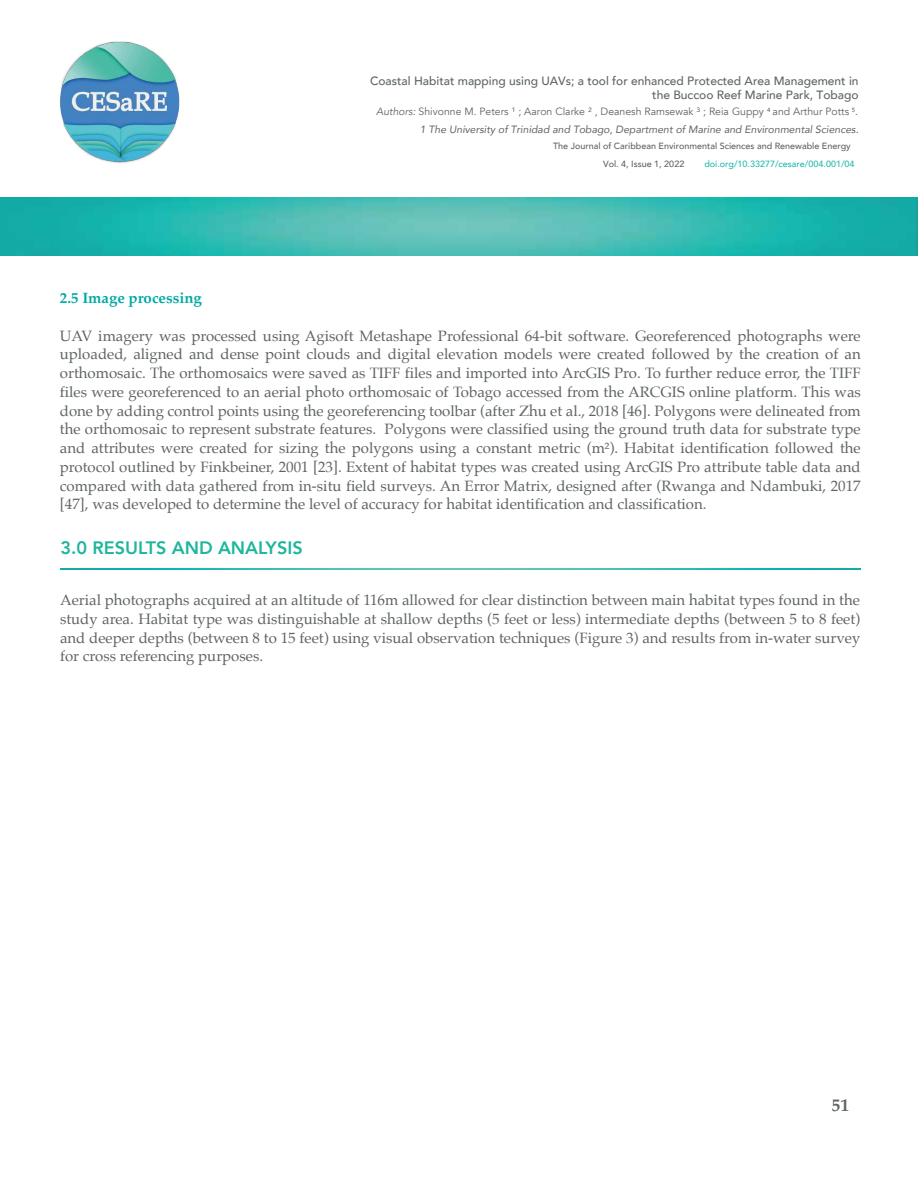
<style>
.page{position:relative;width:918px;height:1188px;background:#fff}
.page>*{position:absolute;margin:0;border:0;box-sizing:border-box;transform-origin:0 0}
.t1{font:800 18px "Avenir";color:#20b69e}
.t2{font:700 17.55px "Palatino";color:#5d6463}
.t3{font:700 17.55px "Palatino";color:#5e6463}
.t4{font:15px/18.8px "Palatino";color:#5e6463;text-align:justify}
.t5{font:700 15px "Palatino";color:#00a8a4}
.t6{font:500 12px/14.4px "Avenir";color:#5e6564;text-align:right}
.t7{font:10.5px "Avenir";color:#5e6463}
.t8{font:italic 10.5px "Avenir";color:#5e6463}
.t9{font:500 9px "Avenir";color:#5e6463}
.t10{font:500 9px "Avenir";color:#28bcb1}
.t11{font:500 9px "Avenir";color:#23b9af}
.t12{font:500 9px "Avenir";color:#5d6363}
.t13{font:500 9px "Avenir";color:#5e6565}
.t14{font:500 6px "Avenir";color:#5e6463}
.s1{font-style:italic;color:#5e6564}
</style>
<div class="page">
<img style="left:240px;top:198px;width:677px;height:57px">
<img style="left:60px;top:568px;width:800px;height:2px">
<img style="left:0;top:41px;width:240px;height:215px">
<p class="t6" style="left:370px;top:73px;width:490px">Coastal Habitat mapping using UAVs; a tool for enhanced Protected Area Management in the Buccoo Reef Marine Park, Tobago</p>
<p class="t7" style="left:376px;top:105px;width:483px"><span class="s1">Authors:</span> Shivonne M. Peters ¹ ; Aaron Clarke ² , Deanesh Ramsewak ³ ; Reia Guppy and Arthur Potts .</p>
<p class="t14" style="left:767px;top:105px;width:5px">4</p>
<p class="t14" style="left:852px;top:105px;width:5px">5</p>
<p class="t8" style="left:420px;top:122px;width:440px">1 The University of Trinidad and Tobago, Department of Marine and Environmental Sciences.</p>
<p class="t9" style="left:553px;top:138px;width:299px">The Journal of Caribbean Environmental Sciences and Renewable Energy</p>
<p class="t13" style="left:612px;top:153px;width:78px">Vol 5, Issue 1 2022</p>
<p class="t10" style="left:708px;top:153px;width:152px">doi.org/10.33277/cesare/005.001/04</p>
<p class="t12" style="left:603px;top:156px;width:83px">Vol. 4, Issue 1, 2022</p>
<p class="t11" style="left:704px;top:156px;width:152px">doi.org/10.33277/cesare/004.001/04</p>
<p class="t5" style="left:60px;top:285px;width:144px">2.5 Image processing</p>
<p class="t4" style="left:60px;top:326px;width:802px">UAV imagery was processed using Agisoft Metashape Professional 64-bit software. Georeferenced photographs were uploaded, aligned and dense point clouds and digital elevation models were created followed by the creation of an orthomosaic. The orthomosaics were saved as TIFF files and imported into ArcGIS Pro. To further reduce error, the TIFF files were georeferenced to an aerial photo orthomosaic of Tobago accessed from the ARCGIS online platform. This was done by adding control points using the georeferencing toolbar (after Zhu et al., 2018 [46]. Polygons were delineated from the orthomosaic to represent substrate features. Polygons were classified using the ground truth data for substrate type and attributes were created for sizing the polygons using a constant metric (m²). Habitat identification followed the protocol outlined by Finkbeiner, 2001 [23]. Extent of habitat types was created using ArcGIS Pro attribute table data and compared with data gathered from in-situ field surveys. An Error Matrix, designed after (Rwanga and Ndambuki, 2017 [47], was developed to determine the level of accuracy for habitat identification and classification.</p>
<p class="t1" style="left:60px;top:533px;width:244px">3.0 RESULTS AND ANALYSIS</p>
<p class="t4" style="left:60px;top:591px;width:802px">Aerial photographs acquired at an altitude of 116m allowed for clear distinction between main habitat types found in the study area. Habitat type was distinguishable at shallow depths (5 feet or less) intermediate depths (between 5 to 8 feet) and deeper depths (between 8 to 15 feet) using visual observation techniques (Figure 3) and results from in-water survey for cross referencing purposes.</p>
<p class="t2" style="left:832px;top:1090px;width:19px">51</p>
<p class="t3" style="left:840px;top:1094px;width:10px">7</p>
</div>
